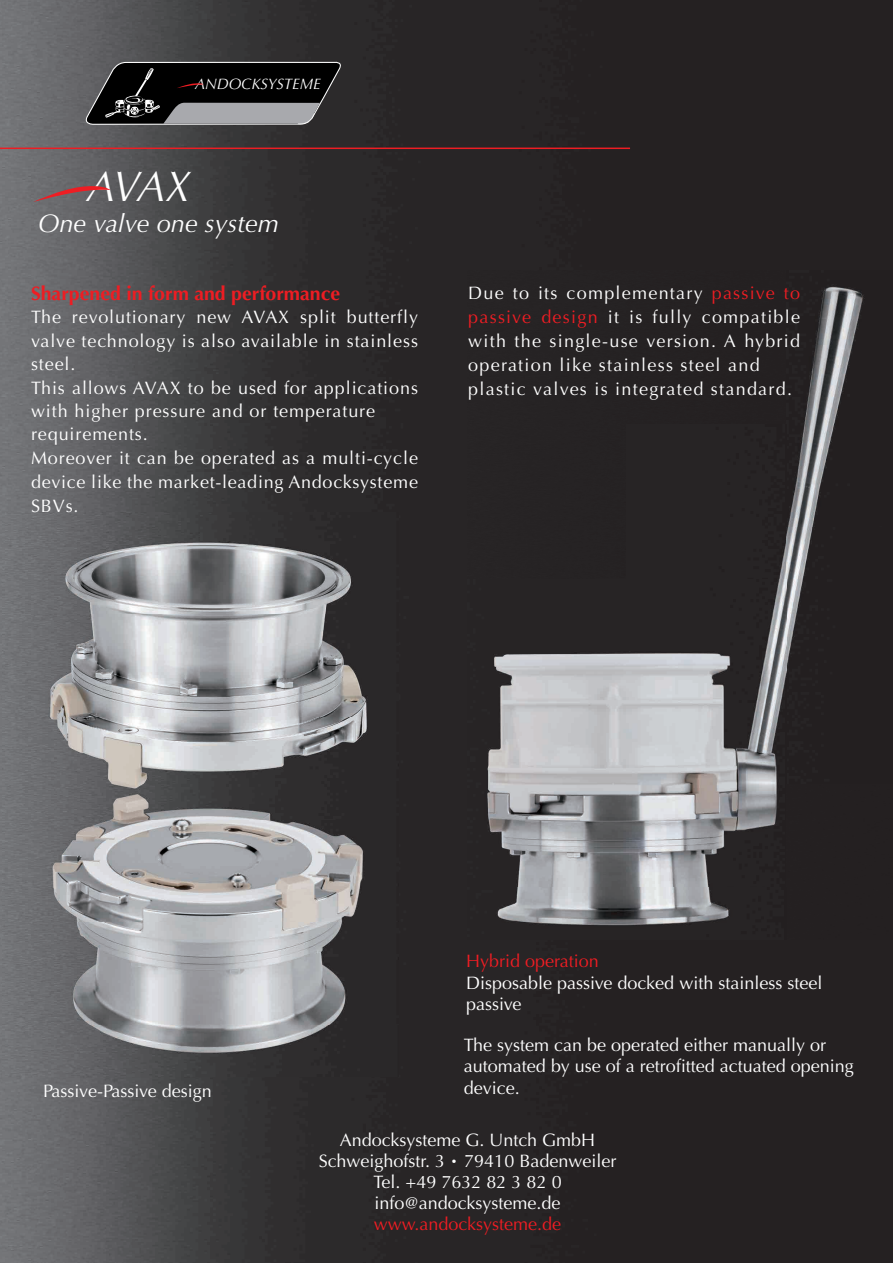
<style>
.page{position:relative;width:893px;height:1263px;background:#fff}
.page>*{position:absolute;margin:0;border:0;box-sizing:border-box;transform-origin:0 0}
.t1{font:italic 43.05px "Optima";color:#fff}
.t2{font:italic 25.5px "Optima";color:#fff}
.t3{font:700 19.5px "Optima";color:#ee1d23}
.t4{font:18px/23.5px "Optima";letter-spacing:.05em;color:#fff}
.t5{font:18px/21px "Optima";color:#fff}
.t6{font:18px/24px "Optima";letter-spacing:.07em;color:#fff}
.t7{font:18px "Optima";color:#ee1d23}
.t8{font:italic 15.15px "Optima";color:#fff}
.s1{color:#ee1d23}
.s2{font-size:28.5px}
</style>
<div class="page">
<img style="left:0;top:0;width:893px;height:1263px">
<svg style="left:86px;top:62px;width:255px;height:63px;background:#363536"></svg>
<hr style="left:0;top:148px;width:630px;height:1px;background:#ee1d23">
<svg style="left:33px;top:184px;width:77px;height:18px"></svg>
<img style="left:3px;top:513px;width:395px;height:563px">
<img style="left:468px;top:271px;width:425px;height:668px">
<p class="t8" style="left:195px;top:75px;width:127px">ANDOCKSYSTEME</p>
<h1 class="t1" style="left:87px;top:161px;width:104px">AVAX</h1>
<h2 class="t2" style="left:38px;top:208px;width:242px">One valve one system</h2>
<p class="t3" style="left:31px;top:282px;width:311px">Sharpened in form and performance</p>
<p class="t4" style="left:31px;top:306px;width:388px">The revolutionary new AVAX split butterfly valve technology is also available in stainless steel.<br>This allows AVAX to be used for applications with higher pressure and or temperature requirements.<br>Moreover it can be operated as a multi-cycle device like the market-leading Andocksysteme<br>SBVs.</p>
<p class="t6" style="left:468px;top:281px;width:333px">Due to its complementary <span class="s1">passive to passive design</span> it is fully compatible with the single-use version. A hybrid operation like stainless steel and plastic valves is integrated standard.</p>
<p class="t7" style="left:466px;top:950px;width:134px">Hybrid operation</p>
<p class="t5" style="left:466px;top:972px;width:358px;line-height:21.6px">Disposable passive docked with stainless steel passive</p>
<p class="t5" style="left:464px;top:1034px;width:391px;line-height:21.6px">The system can be operated either manually or automated by use of a retrofitted actuated opening</p>
<p class="t5" style="left:43px;top:1080px;width:170px">Passive-Passive design</p>
<p class="t4" style="left:464px;top:1076px;width:58px">device.</p>
<p class="t5" style="left:319px;top:1129px;width:299px;text-align:center">Andocksysteme G. Untch GmbH<br>Schweighofstr. 3 <span class="s2">·</span> 79410 Badenweiler<br>Tel. +49 7632 82 3 82 0 info@andocksysteme.de</p>
<p class="t7" style="left:374px;top:1213px;width:189px">www.andocksysteme.de</p>
</div>
